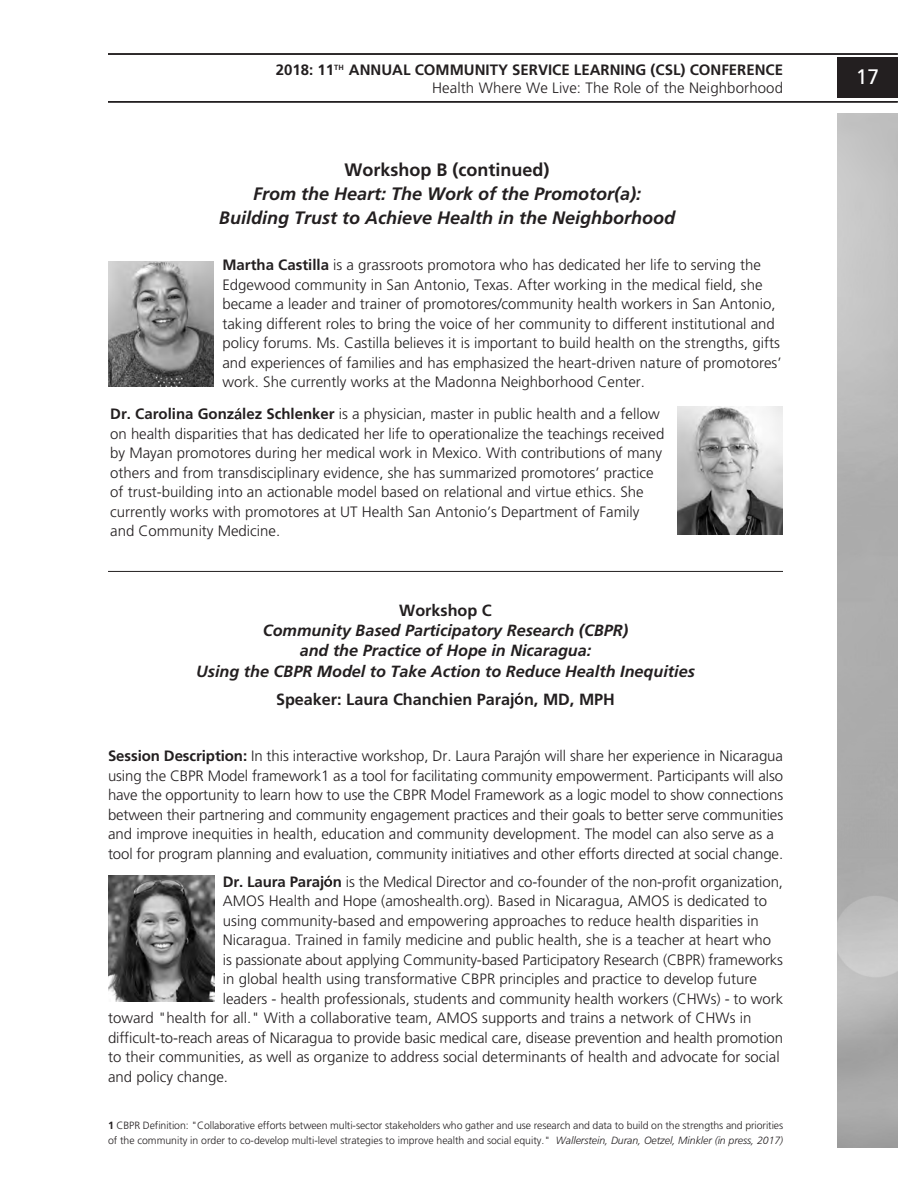
<style>
.page{position:relative;width:918px;height:1188px;background:#fff}
.page>*{position:absolute;margin:0;border:0;box-sizing:border-box;transform-origin:0 0}
.t1{font:21px "Frutiger";color:#fff}
.t2{font:italic 700 18px/24px "Frutiger";color:#231f20;text-align:center}
.t3{font:700 18px "Frutiger";color:#231f20}
.t4{font:italic 700 16.2px/20.2px "Frutiger";color:#231f20;text-align:center}
.t5{font:700 16.2px "Frutiger";color:#231f20}
.t6{font:300 15px/19.5px "Frutiger";color:#231f20}
.t7{font:700 15px/18px "Frutiger";color:#231f20;text-align:right}
.t8{font:300 10.5px/15px "Frutiger";letter-spacing:-.01em;color:#231f20}
.s1{font-weight:300}
.s2{font-weight:700}
.s3{font-style:italic}
</style>
<div class="page">
<hr style="left:108px;top:101px;width:790px;height:2px;background:#231f20">
<hr style="left:108px;top:53px;width:790px;height:2px;background:#231f20">
<div style="left:837px;top:58px;width:61px;height:40px;background:#231f20"></div>
<hr style="left:108px;top:571px;width:675px;height:1px;background:#231f20">
<svg style="left:515px;top:693px;width:8px;height:12px"></svg>
<svg style="left:524px;top:750px;width:8px;height:11px"></svg>
<svg style="left:324px;top:876px;width:8px;height:11px"></svg>
<img style="left:108px;top:876px;width:106px;height:125px">
<svg style="left:234px;top:408px;width:7px;height:11px"></svg>
<img style="left:108px;top:261px;width:106px;height:125px">
<img style="left:677px;top:407px;width:106px;height:127px">
<p class="t7" style="left:276px;top:62px;width:509px">2018: 11<sup>TH</sup> ANNUAL COMMUNITY SERVICE LEARNING (CSL) CONFERENCE<br><span class="s1">Health Where We Live: The Role of the Neighborhood</span></p>
<h1 class="t1" style="left:856px;top:69px;width:25px">17</h1>
<p class="t3" style="left:345px;top:163px;width:206px">Workshop B (continued)</p>
<p class="t2" style="left:219px;top:184px;width:458px">From the Heart: The Work of the Promotor(a):<br>Building Trust to Achieve Health in the Neighborhood</p>
<p class="t6" style="left:222px;top:256px;width:561px"><span class="s2">Martha Castilla</span> is a grassroots promotora who has dedicated her life to serving the Edgewood community in San Antonio, Texas. After working in the medical field, she became a leader and trainer of promotores/community health workers in San Antonio, taking different roles to bring the voice of her community to different institutional and policy forums. Ms. Castilla believes it is important to build health on the strengths, gifts and experiences of families and has emphasized the heart-driven nature of promotores’ work. She currently works at the Madonna Neighborhood Center.</p>
<p class="t6" style="left:110px;top:406px;width:556px"><span class="s2">Dr. Carolina Gonz lez Schlenker</span> is a physician, master in public health and a fellow on health disparities that has dedicated her life to operationalize the teachings received by Mayan promotores during her medical work in Mexico. With contributions of many others and from transdisciplinary evidence, she has summarized promotores’ practice of trust-building into an actionable model based on relational and virtue ethics. She currently works with promotores at UT Health San Antonio’s Department of Family and Community Medicine.</p>
<p class="t5" style="left:399px;top:604px;width:94px">Workshop C</p>
<p class="t4" style="left:196px;top:622px;width:500px">Community Based Participatory Research (CBPR)<br>and the Practice of Hope in Nicaragua:<br>Using the CBPR Model to Take Action to Reduce Health Inequities</p>
<p class="t5" style="left:276px;top:693px;width:340px">Speaker: Laura Chanchien Paraj n, MD, MPH</p>
<p class="t6" style="left:108px;top:747px;width:677px"><span class="s2">Session Description:</span> In this interactive workshop, Dr. Laura Paraj n will share her experience in Nicaragua using the CBPR Model framework1 as a tool for facilitating community empowerment. Participants will also have the opportunity to learn how to use the CBPR Model Framework as a logic model to show connections between their partnering and community engagement practices and their goals to better serve communities and improve inequities in health, education and community development. The model can also serve as a tool for program planning and evaluation, community initiatives and other efforts directed at social change.</p>
<p class="t6" style="left:223px;top:873px;width:562px"><span class="s2">Dr. Laura Paraj n</span> is the Medical Director and co-founder of the non-profit organization,</p>
<p class="t6" style="left:223px;top:893px;width:546px">AMOS Health and Hope (amoshealth.org). Based in Nicaragua, AMOS is dedicated to</p>
<p class="t6" style="left:223px;top:912px;width:537px">using community-based and empowering approaches to reduce health disparities in</p>
<p class="t6" style="left:223px;top:932px;width:550px">Nicaragua. Trained in family medicine and public health, she is a teacher at heart who</p>
<p class="t6" style="left:223px;top:951px;width:562px">is passionate about applying Community-based Participatory Research (CBPR) frameworks</p>
<p class="t6" style="left:223px;top:971px;width:536px">in global health using transformative CBPR principles and practice to develop future</p>
<p class="t6" style="left:223px;top:990px;width:562px">leaders - health professionals, students and community health workers (CHWs) - to work</p>
<p class="t6" style="left:108px;top:1010px;width:645px">toward "health for all." With a collaborative team, AMOS supports and trains a network of CHWs in</p>
<p class="t6" style="left:108px;top:1029px;width:677px">difficult-to-reach areas of Nicaragua to provide basic medical care, disease prevention and health promotion</p>
<p class="t6" style="left:108px;top:1049px;width:673px">to their communities, as well as organize to address social determinants of health and advocate for social</p>
<p class="t6" style="left:108px;top:1068px;width:122px">and policy change.</p>
<p class="t8" style="left:108px;top:1119px;width:677px"><span class="s2">1</span> CBPR Definition: "Collaborative efforts between multi-sector stakeholders who gather and use research and data to build on the strengths and priorities of the community in order to co-develop multi-level strategies to improve health and social equity." <span class="s3">Wallerstein, Duran, Oetzel, Minkler (in press, 2017)</span></p>
</div>
